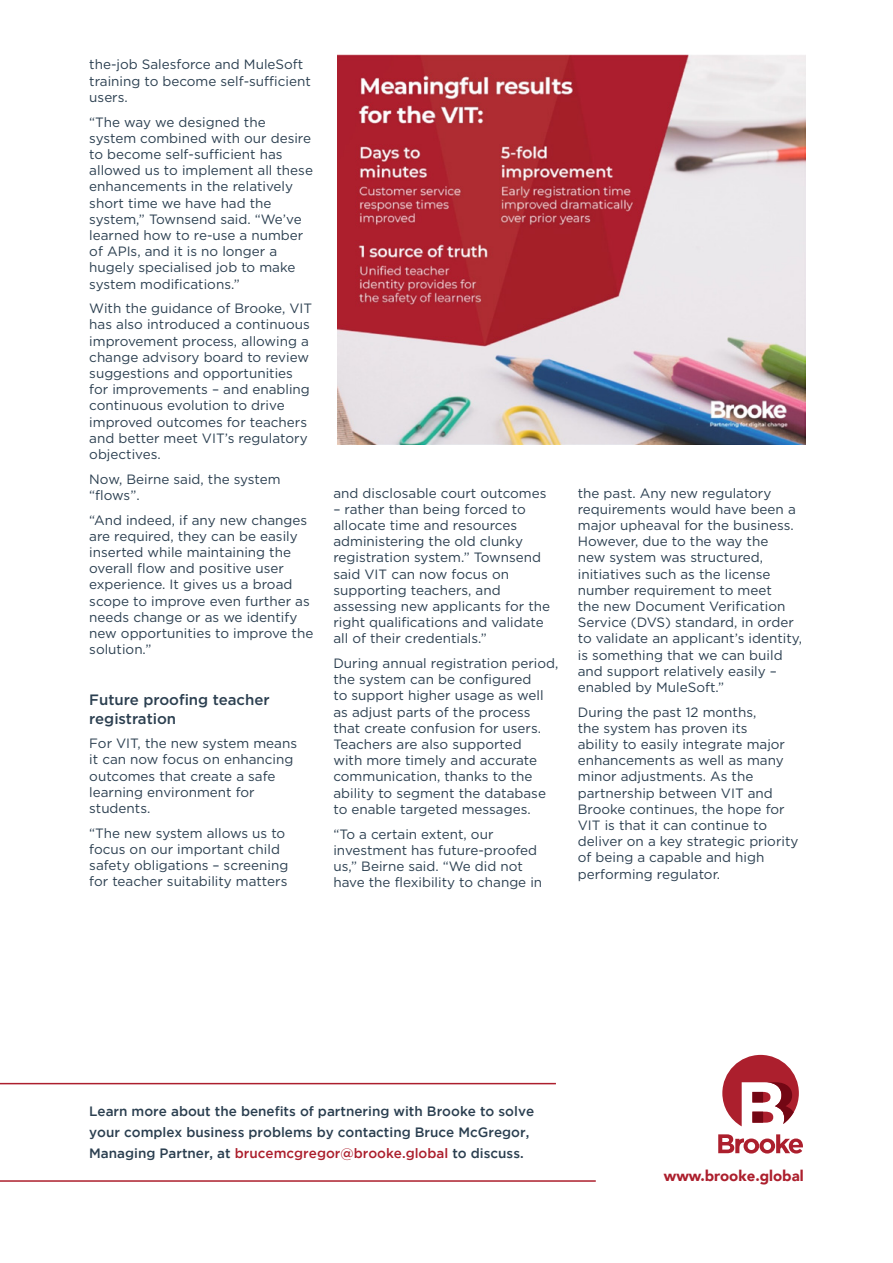
<style>
.page{position:relative;width:893px;height:1263px;background:#fff}
.page>*{position:absolute;margin:0;border:0;box-sizing:border-box;transform-origin:0 0}
.t1{font:500 15px/18px "Gotham";color:#2b3f50}
.t2{font:900 15px "Avenir";color:#ac1f2d}
.t3{font:13.5px/16.2px "Gotham";color:#2b3f50}
.t4{font:500 13.5px/21px "Gotham";color:#2b3f50}
.s1{color:#ac1f2d}
</style>
<div class="page">
<img style="left:337px;top:54px;width:469px;height:390px">
<hr style="left:0;top:1083px;width:556px;height:1px;background:#ac1f2d">
<hr style="left:0;top:1180px;width:596px;height:2px;background:#ac1f2d">
<svg style="left:718px;top:1134px;width:85px;height:19px"></svg>
<svg style="left:722px;top:1055px;width:77px;height:71px"></svg>
<p class="t3" style="left:89px;top:56px;width:223px">the-job Salesforce and MuleSoft training to become self-sufficient users.</p>
<p class="t3" style="left:89px;top:113px;width:225px">“The way we designed the system combined with our desire to become self-sufficient has allowed us to implement all these enhancements in the relatively short time we have had the system,” Townsend said. “We’ve learned how to re-use a number of APIs, and it is no longer a hugely specialised job to make system modifications.”</p>
<p class="t3" style="left:89px;top:300px;width:224px">With the guidance of Brooke, VIT has also introduced a continuous improvement process, allowing a change advisory board to review suggestions and opportunities for improvements – and enabling continuous evolution to drive improved outcomes for teachers and better meet VIT’s regulatory objectives.</p>
<p class="t3" style="left:89px;top:471px;width:193px">Now, Beirne said, the system “flows”.</p>
<p class="t3" style="left:89px;top:511px;width:226px">“And indeed, if any new changes are required, they can be easily inserted while maintaining the overall flow and positive user experience. It gives us a broad scope to improve even further as needs change or as we identify new opportunities to improve the solution.”</p>
<p class="t1" style="left:89px;top:691px;width:182px">Future proofing teacher registration</p>
<p class="t3" style="left:89px;top:735px;width:209px">For VIT, the new system means it can now focus on enhancing outcomes that create a safe learning environment for students.</p>
<p class="t3" style="left:89px;top:825px;width:201px">“The new system allows us to focus on our important child safety obligations – screening for teacher suitability matters</p>
<p class="t3" style="left:333px;top:484px;width:215px">and disclosable court outcomes</p>
<p class="t3" style="left:333px;top:501px;width:218px">– rather than being forced to allocate time and resources administering the old clunky registration system.” Townsend said VIT can now focus on supporting teachers, and assessing new applicants for the right qualifications and validate all of their credentials.”</p>
<p class="t3" style="left:333px;top:655px;width:227px">During annual registration period, the system can be configured<br>to support higher usage as well as adjust parts of the process that create confusion for users.<br>Teachers are also supported<br>with more timely and accurate communication, thanks to the ability to segment the database to enable targeted messages.</p>
<p class="t3" style="left:333px;top:825px;width:210px">“To a certain extent, our investment has future-proofed us,” Beirne said. “We did not have the flexibility to change in</p>
<p class="t3" style="left:578px;top:484px;width:226px">the past. Any new regulatory requirements would have been a major upheaval for the business.<br>However, due to the way the<br>new system was structured, initiatives such as the license number requirement to meet<br>the new Document Verification<br>Service (DVS) standard, in order to validate an applicant’s identity, is something that we can build and support relatively easily – enabled by MuleSoft.”</p>
<p class="t3" style="left:578px;top:703px;width:222px">During the past 12 months,<br>the system has proven its<br>ability to easily integrate major enhancements as well as many minor adjustments. As the partnership between VIT and<br>Brooke continues, the hope for<br>VIT is that it can continue to deliver on a key strategic priority of being a capable and high performing regulator.</p>
<p class="t4" style="left:89px;top:1101px;width:446px">Learn more about the benefits of partnering with Brooke to solve your complex business problems by contacting Bruce McGregor,<br>Managing Partner, at <span class="s1">brucemcgregor@brooke.global</span> to discuss.</p>
<p class="t2" style="left:664px;top:1163px;width:141px">www.brooke.global</p>
</div>
